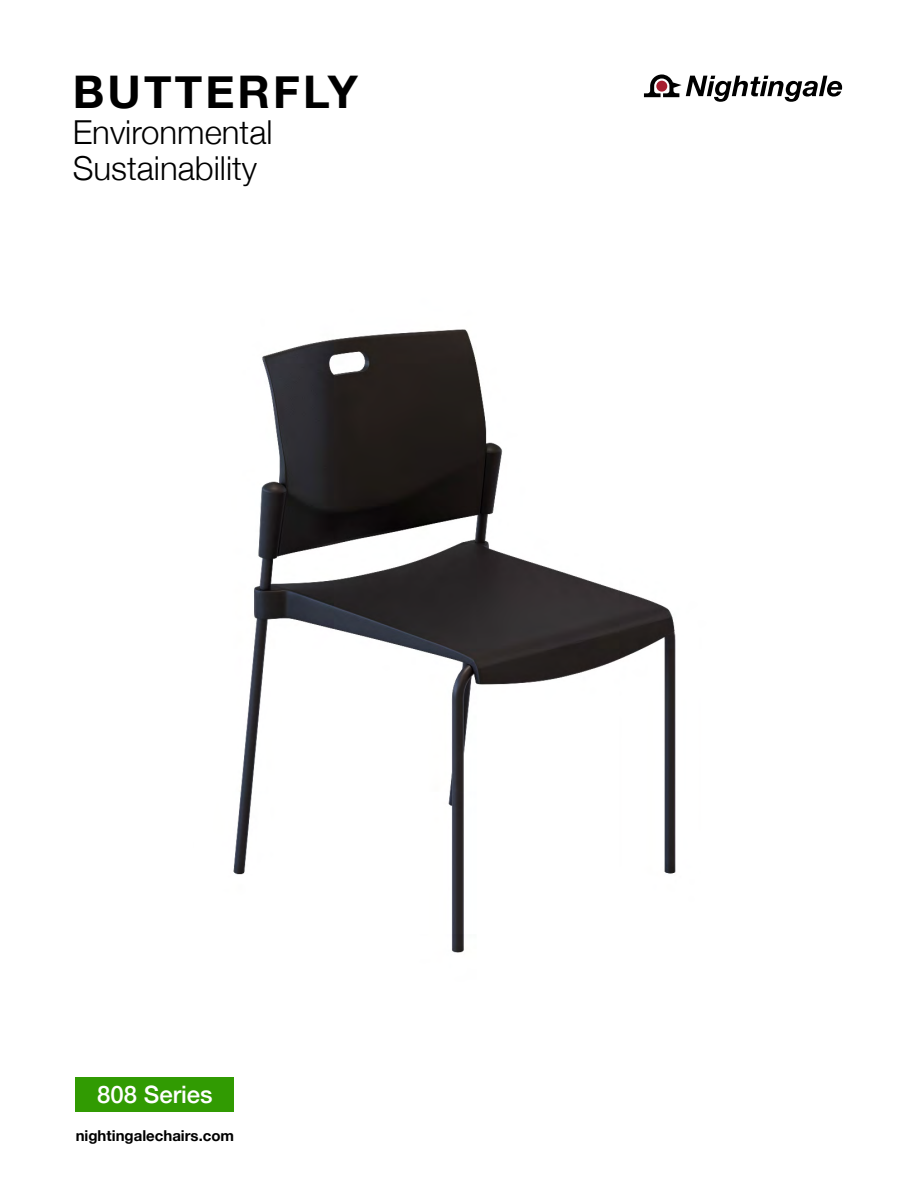
<style>
.page{position:relative;width:918px;height:1188px;background:#fff}
.page>*{position:absolute;margin:0;border:0;box-sizing:border-box;transform-origin:0 0}
.t1{font:700 45px "Helvetica Neue";letter-spacing:.07em;color:#000}
.t2{font:300 33px/36px "Helvetica Neue";color:#000}
.t3{font:500 24px "Helvetica Neue";color:#fff}
.t4{font:700 15px "Helvetica Neue";color:#000}
</style>
<div class="page">
<img style="left:233px;top:329px;width:443px;height:624px">
<svg style="left:644px;top:74px;width:198px;height:28px"></svg>
<div style="left:76px;top:1077px;width:158px;height:35px;background:#319b02"></div>
<h1 class="t1" style="left:73px;top:56px;width:287px">BUTTERFLY</h1>
<p class="t2" style="left:73px;top:113px;width:201px">Environmental<br>Sustainability</p>
<p class="t3" style="left:97px;top:1075px;width:117px">808 Series</p>
<p class="t4" style="left:76px;top:1124px;width:160px">nightingalechairs.com</p>
</div>
